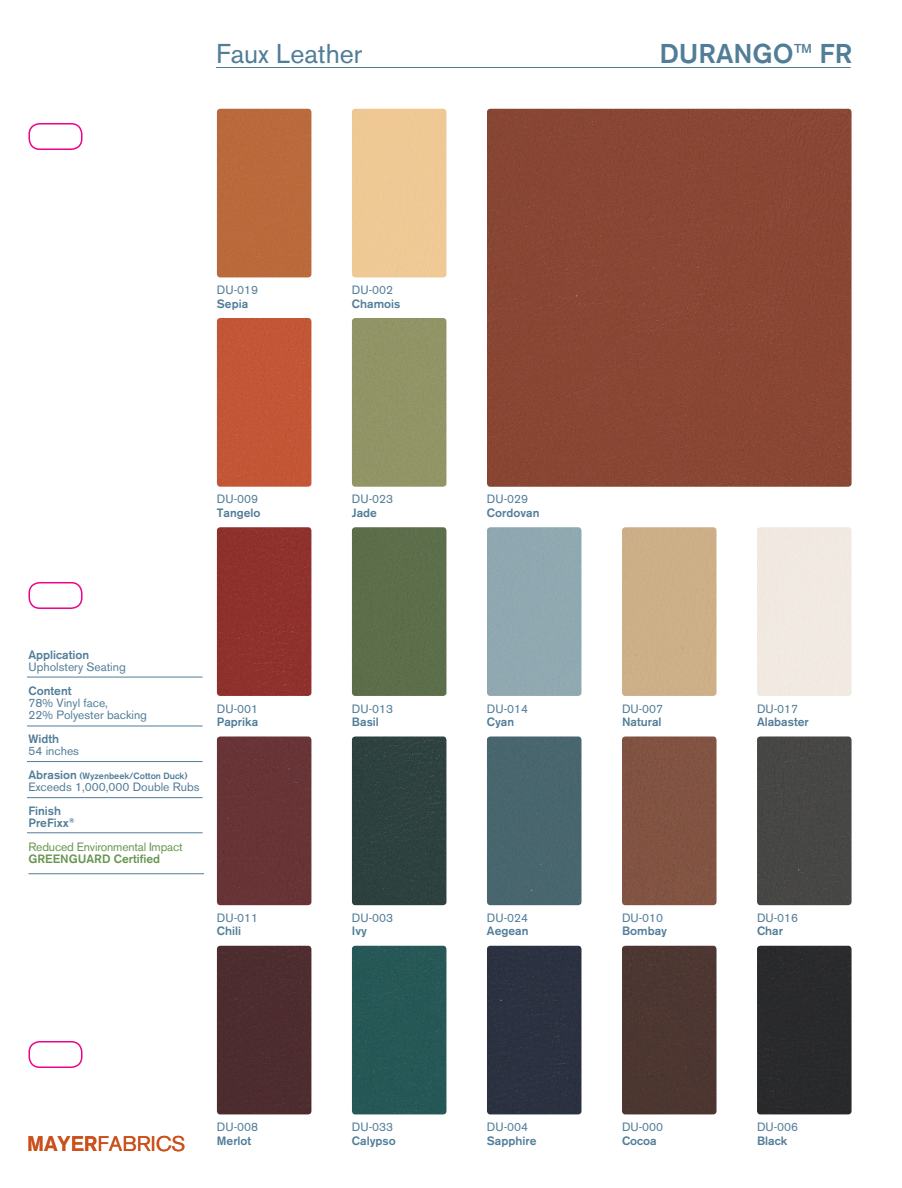
<style>
.page{position:relative;width:902px;height:1188px;background:#fff}
.page>*{position:absolute;margin:0;border:0;box-sizing:border-box;transform-origin:0 0}
.t1{font:27px "Akzidenz Grotesk BE";color:#517d98}
.t2{font:500 27px "Akzidenz Grotesk BE";color:#517d98}
.t3{font:21px "Akzidenz Grotesk BE";color:#cb511c}
.t4{font:12px/12px "Akzidenz Grotesk BE";color:#517d98}
.t5{font:500 12px "Akzidenz Grotesk BE";color:#517d98}
.t6{font:12px "Akzidenz Grotesk BE";letter-spacing:-.015em;color:#67964f}
.t7{font:500 12px "Akzidenz Grotesk BE";color:#67964f}
.t8{font:500 9px "Akzidenz Grotesk BE";color:#517d98}
.s1{font-weight:400}
.s2{font-size:12px}
.s3{font-weight:500}
</style>
<div class="page">
<div style="left:28px;top:582px;width:54px;height:27px;border:2px solid #ed028c;border-radius:10px"></div>
<div style="left:28px;top:1041px;width:54px;height:27px;border:2px solid #ed028c;border-radius:10px"></div>
<div style="left:28px;top:123px;width:54px;height:27px;border:2px solid #ed028c;border-radius:10px"></div>
<hr style="left:216px;top:67px;width:634px;height:1px;background:#517d98">
<hr style="left:27px;top:677px;width:175px;height:1px;background:#517d98">
<hr style="left:27px;top:726px;width:175px;height:1px;background:#517d98">
<hr style="left:27px;top:761px;width:175px;height:1px;background:#517d98">
<hr style="left:27px;top:797px;width:175px;height:1px;background:#517d98">
<hr style="left:27px;top:833px;width:175px;height:1px;background:#517d98">
<div style="left:487px;top:109px;width:364px;height:378px;background:#894634"></div>
<div style="left:217px;top:109px;width:94px;height:168px;background:#ba693c"></div>
<div style="left:352px;top:318px;width:94px;height:169px;background:#919466"></div>
<div style="left:217px;top:318px;width:94px;height:169px;background:#c35636"></div>
<div style="left:352px;top:527px;width:94px;height:169px;background:#5c6e4a"></div>
<div style="left:217px;top:527px;width:94px;height:169px;background:#8e312c"></div>
<div style="left:757px;top:736px;width:94px;height:169px;background:#474745"></div>
<div style="left:622px;top:736px;width:94px;height:169px;background:#825342"></div>
<div style="left:487px;top:736px;width:94px;height:169px;background:#48666e"></div>
<div style="left:352px;top:736px;width:94px;height:169px;background:#2d413f"></div>
<div style="left:217px;top:736px;width:94px;height:169px;background:#683436"></div>
<div style="left:757px;top:946px;width:94px;height:168px;background:#292a2c"></div>
<div style="left:622px;top:946px;width:94px;height:168px;background:#4d3631"></div>
<div style="left:487px;top:946px;width:94px;height:168px;background:#2b3140"></div>
<div style="left:352px;top:946px;width:94px;height:168px;background:#265856"></div>
<div style="left:217px;top:946px;width:94px;height:168px;background:#4d2c2f"></div>
<hr style="left:28px;top:873px;width:176px;height:1px;background:#517d98">
<p class="t1" style="left:216px;top:38px;width:148px">Faux Leather</p>
<p class="t2" style="left:660px;top:37px;width:194px">DURANGO<span class="s1">™</span> FR</p>
<p class="t4" style="left:217px;top:284px;width:43px">DU-019</p>
<p class="t5" style="left:217px;top:296px;width:33px">Sepia</p>
<p class="t4" style="left:217px;top:493px;width:43px">DU-009</p>
<p class="t5" style="left:217px;top:505px;width:45px">Tangelo</p>
<p class="t5" style="left:28px;top:647px;width:62px">Application</p>
<p class="t4" style="left:28px;top:661px;width:99px">Upholstery Seating</p>
<p class="t5" style="left:28px;top:683px;width:44px">Content</p>
<p class="t4" style="left:28px;top:697px;width:120px">78% Vinyl face,<br>22% Polyester backing</p>
<p class="t5" style="left:28px;top:731px;width:32px">Width</p>
<p class="t4" style="left:28px;top:745px;width:52px">54 inches</p>
<p class="t8" style="left:28px;top:770px;width:161px"><span class="s2">Abrasion</span> (Wyzenbeek/Cotton Duck)</p>
<p class="t4" style="left:28px;top:781px;width:172px">Exceeds 1,000,000 Double Rubs</p>
<p class="t5" style="left:28px;top:803px;width:34px">Finish</p>
<p class="t5" style="left:28px;top:815px;width:48px">PreFixx<sup>®</sup></p>
<p class="t6" style="left:28px;top:840px;width:156px">Reduced Environmental Impact</p>
<p class="t7" style="left:28px;top:851px;width:133px">GREENGUARD Certified</p>
<p class="t4" style="left:217px;top:702px;width:43px">DU-001</p>
<p class="t5" style="left:217px;top:714px;width:43px">Paprika</p>
<p class="t4" style="left:217px;top:912px;width:43px">DU-011</p>
<p class="t5" style="left:217px;top:924px;width:26px">Chili</p>
<p class="t3" style="left:27px;top:1131px;width:160px"><span class="s3">MAYER</span>FABRICS</p>
<p class="t4" style="left:217px;top:1121px;width:43px">DU-008</p>
<p class="t5" style="left:217px;top:1133px;width:36px">Merlot</p>
<p class="t4" style="left:352px;top:284px;width:43px">DU-002</p>
<p class="t5" style="left:352px;top:296px;width:50px">Chamois</p>
<p class="t4" style="left:352px;top:493px;width:43px">DU-023</p>
<p class="t5" style="left:352px;top:505px;width:26px">Jade</p>
<p class="t4" style="left:487px;top:493px;width:43px">DU-029</p>
<p class="t5" style="left:487px;top:505px;width:54px">Cordovan</p>
<p class="t4" style="left:352px;top:702px;width:43px">DU-013</p>
<p class="t5" style="left:352px;top:714px;width:29px">Basil</p>
<p class="t4" style="left:487px;top:702px;width:43px">DU-014</p>
<p class="t5" style="left:487px;top:714px;width:29px">Cyan</p>
<p class="t4" style="left:622px;top:702px;width:43px">DU-007</p>
<p class="t5" style="left:622px;top:714px;width:41px">Natural</p>
<p class="t4" style="left:757px;top:702px;width:43px">DU-017</p>
<p class="t5" style="left:757px;top:714px;width:53px">Alabaster</p>
<p class="t4" style="left:352px;top:912px;width:43px">DU-003</p>
<p class="t5" style="left:352px;top:924px;width:17px">Ivy</p>
<p class="t4" style="left:487px;top:912px;width:43px">DU-024</p>
<p class="t5" style="left:487px;top:924px;width:43px">Aegean</p>
<p class="t4" style="left:622px;top:912px;width:43px">DU-010</p>
<p class="t5" style="left:622px;top:924px;width:46px">Bombay</p>
<p class="t4" style="left:757px;top:912px;width:43px">DU-016</p>
<p class="t5" style="left:757px;top:924px;width:28px">Char</p>
<p class="t4" style="left:352px;top:1121px;width:43px">DU-033</p>
<p class="t5" style="left:352px;top:1133px;width:45px">Calypso</p>
<p class="t4" style="left:487px;top:1121px;width:43px">DU-004</p>
<p class="t5" style="left:487px;top:1133px;width:51px">Sapphire</p>
<p class="t4" style="left:622px;top:1121px;width:43px">DU-000</p>
<p class="t5" style="left:622px;top:1133px;width:36px">Cocoa</p>
<p class="t4" style="left:757px;top:1121px;width:43px">DU-006</p>
<p class="t5" style="left:757px;top:1133px;width:32px">Black</p>
</div>
